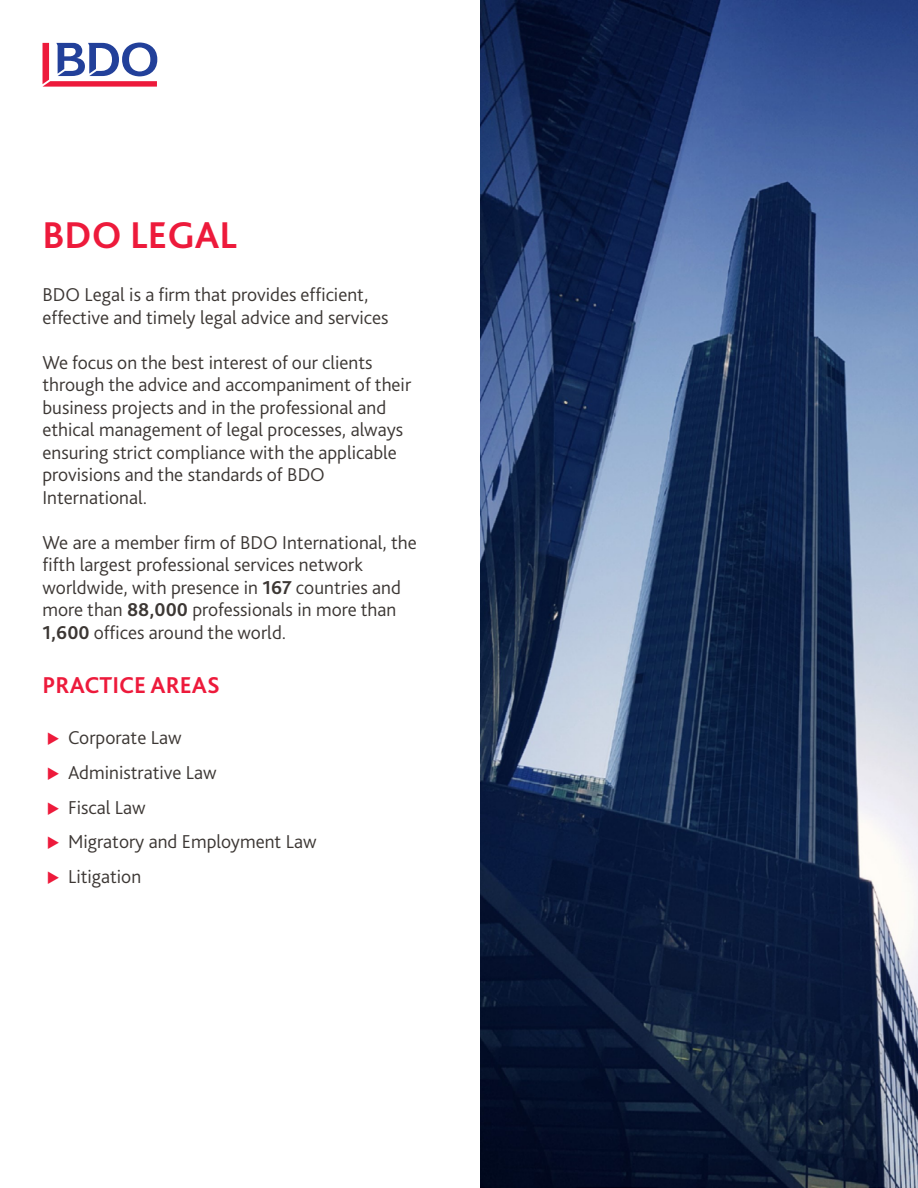
<style>
.page{position:relative;width:918px;height:1188px;background:#fff}
.page>*{position:absolute;margin:0;border:0;box-sizing:border-box;transform-origin:0 0}
.t1{font:700 39px "Bliss Pro";color:#ed1a3b}
.t2{font:700 24px "Bliss Pro";color:#ed1a3b}
.t3{font:300 19.5px/22.5px "Bliss Pro";color:#3c3734}
.s1{font-weight:700}
</style>
<div class="page">
<img style="left:480px;top:0;width:438px;height:1188px">
<svg style="left:43px;top:43px;width:114px;height:44px"></svg>
<h1 class="t1" style="left:43px;top:211px;width:196px">BDO LEGAL</h1>
<p class="t3" style="left:43px;top:283px;width:348px">BDO Legal is a firm that provides efficient, effective and timely legal advice and services</p>
<p class="t3" style="left:43px;top:351px;width:370px">We focus on the best interest of our clients through the advice and accompaniment of their business projects and in the professional and ethical management of legal processes, always ensuring strict compliance with the applicable provisions and the standards of BDO International.</p>
<p class="t3" style="left:43px;top:531px;width:376px">We are a member firm of BDO International, the fifth largest professional services network worldwide, with presence in <span class="s1">167</span> countries and more than <span class="s1">88,000</span> professionals in more than <span class="s1">1,600</span> offices around the world.</p>
<p class="t2" style="left:43px;top:670px;width:179px">PRACTICE AREAS</p>
<p class="t3" style="left:68px;top:719px;width:250px;line-height:35px">Corporate Law<br>Administrative Law<br>Fiscal Law<br>Migratory and Employment Law<br>Litigation</p>
</div>
